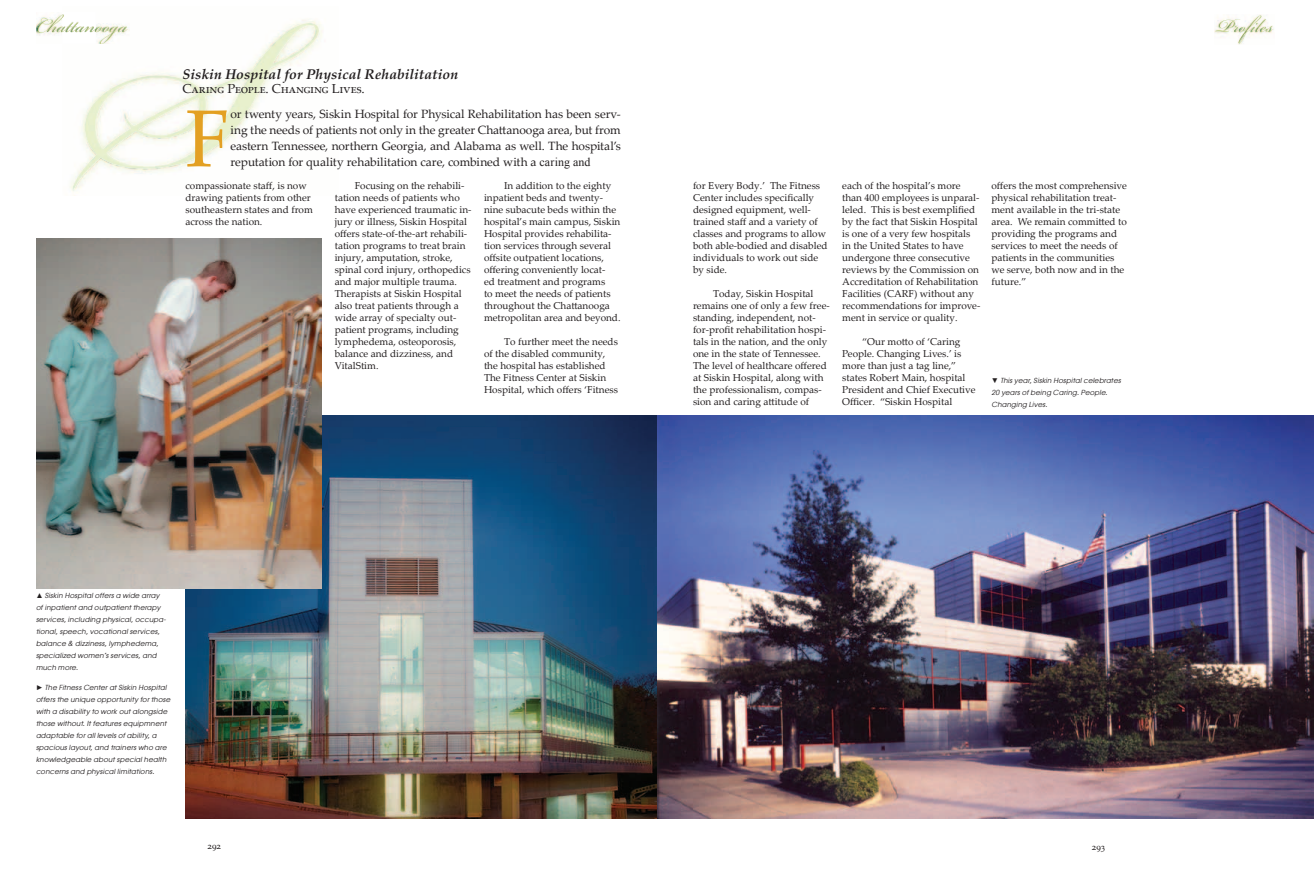
<style>
.page{position:relative;width:1314px;height:882px;background:#fff}
.page>*{position:absolute;margin:0;border:0;box-sizing:border-box;transform-origin:0 0}
.t1{font:80.9px "Palatino Linotype";color:#e3a023}
.t2{font:italic 700 14px "Palatino Linotype";letter-spacing:.005em;color:#231f20}
.t3{font:13px "Palatino Linotype";letter-spacing:-.015em;color:#231f20}
.t4{font:12px/16px "Palatino Linotype";letter-spacing:-.005em;color:#231f20;text-align:justify}
.t5{font:10px/12px "Palatino Linotype";color:#231f20}
.t6{font:9px "Palatino Linotype";color:#231f20}
.t7{font:italic 7px/12px "Atlanta";letter-spacing:.025em;color:#231f20}
.s1{font-family:"Times New Roman"}
.s2{font-family:"Arial";font-weight:700;font-style:normal}
</style>
<div class="page">
<img style="left:36px;top:14px;width:26px;height:20px">
<img style="left:1214px;top:30px;width:28px;height:15px">
<svg style="left:1216px;top:15px;width:57px;height:28px"></svg>
<svg style="left:37px;top:15px;width:42px;height:20px"></svg>
<img style="left:72px;top:23px;width:248px;height:167px">
<img style="left:186px;top:415px;width:1128px;height:404px">
<img style="left:36px;top:239px;width:285px;height:349px">
<h2 class="t2" style="left:182px;top:64px;width:277px">Siskin Hospital for Physical Rehabilitation</h2>
<h3 class="t3" style="left:182px;top:79px;width:184px">CARING PEOPLE. CHANGING LIVES.</h3>
<h1 class="t1" style="left:186px;top:81px;width:47px">F</h1>
<p class="t4" style="left:231px;top:106px;width:392px">or twenty years, Siskin Hospital for Physical Rehabilitation has been serv&shy;ing the needs of patients not only in the greater Chattanooga area, but from eastern Tennessee, northern Georgia, and Alabama as well. The hospital’s reputation for quality rehabilitation care, combined with a <span class="s1">caring and</span></p>
<p class="t5" style="left:335px;top:179px;width:138px;text-indent:20px">Focusing on the rehabili&shy;tation needs of patients who have experienced traumatic in&shy;jury or illness, Siskin Hospital offers state-of-the-art rehabili&shy;tation programs to treat brain injury, amputation, stroke, spinal cord injury, orthopedics and major multiple trauma.<br>Therapists at Siskin Hospital also treat patients through a wide array of specialty out&shy;patient programs, including lymphedema, osteoporosis, balance and dizziness, and<br>VitalStim.</p>
<p class="t5" style="left:484px;top:179px;width:138px;text-indent:20px">In addition to the eighty inpatient beds and twenty&shy;nine subacute beds within the hospital’s main campus, Siskin<br>Hospital provides rehabilita&shy;tion services through several offsite outpatient locations, offering conveniently locat-<br>ed treatment and programs<br>to meet the needs of patients throughout the Chattanooga metropolitan area and beyond.</p>
<p class="t5" style="left:186px;top:179px;width:129px">compassionate staff, is now drawing patients from other southeastern states and from across the nation.</p>
<p class="t5" style="left:484px;top:335px;width:136px;text-indent:20px">To further meet the needs of the disabled community, the hospital has established<br>The Fitness Center at Siskin<br>Hospital, which offers ‘Fitness</p>
<p class="t5" style="left:693px;top:179px;width:136px">for Every Body.’ The Fitness<br>Center includes specifically designed equipment, well&shy;trained staff and a variety of classes and programs to allow both able-bodied and disabled individuals to work out side by side.</p>
<p class="t5" style="left:693px;top:287px;width:138px;text-indent:20px">Today, Siskin Hospital remains one of only a few free&shy;standing, independent, not&shy;for-profit rehabilitation hospi&shy;tals in the nation, and the only one in the state of Tennessee.<br>The level of healthcare offered at Siskin Hospital, along with the professionalism, compas&shy;sion and caring attitude of</p>
<p class="t5" style="left:842px;top:179px;width:140px">each of the hospital’s more than 400 employees is unparal&shy;leled. This is best exemplified by the fact that Siskin Hospital is one of a very few hospitals in the United States to have undergone three consecutive reviews by the Commission on<br>Accreditation of Rehabilitation<br>Facilities (CARF) without any recommendations for improve&shy;ment in service or quality.</p>
<p class="t5" style="left:842px;top:335px;width:135px;text-indent:20px">“Our motto of ‘Caring<br>People. Changing Lives.’ is more than just a tag line,” states Robert Main, hospital<br>President and Chief Executive<br>Officer. “Siskin Hospital</p>
<p class="t5" style="left:992px;top:179px;width:137px">offers the most comprehensive physical rehabilitation treat&shy;ment available in the tri-state area. We remain committed to providing the programs and services to meet the needs of patients in the communities we serve, both now and in the future.”</p>
<p class="t7" style="left:992px;top:374px;width:131px"><span class="s2">▼</span> This year, Siskin Hospital celebrates<br>20 years of being Caring. People.<br>Changing Lives.</p>
<p class="t7" style="left:36px;top:589px;width:132px"><span class="s2">▲</span> Siskin Hospital offers a wide array of inpatient and outpatient therapy services, including physical, occupa&shy;tional, speech, vocational services, balance &amp; dizziness, lymphedema, specialized women’s services, and much more.</p>
<p class="t7" style="left:36px;top:681px;width:136px"><span class="s2">►</span> The Fitness Center at Siskin Hospital offers the unique opportunity for those with a disability to work out alongside those without. It features equipmnent adaptable for all levels of ability, a spacious layout, and trainers who are knowledgeable about special health concerns and physical limitations.</p>
<p class="t6" style="left:208px;top:840px;width:15px">292</p>
<p class="t6" style="left:1092px;top:840px;width:15px">293</p>
</div>
